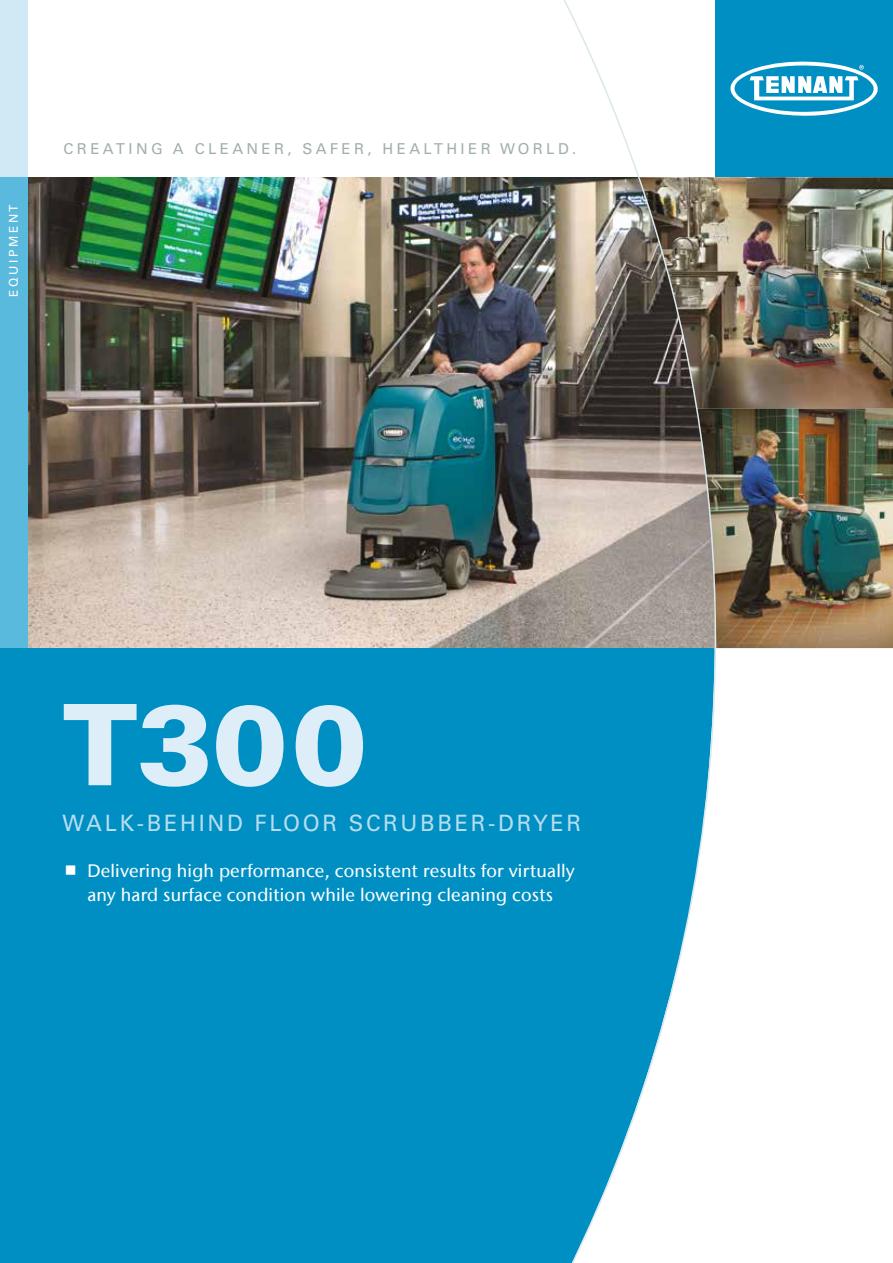
<style>
.page{position:relative;width:893px;height:1263px;background:#fff}
.page>*{position:absolute;margin:0;border:0;box-sizing:border-box;transform-origin:0 0}
.t1{font:900 112.5px "Univers LT Std";color:#ddeef8}
.t2{font:22.5px "Univers LT Std";letter-spacing:.125em;color:#b8ddef}
.t3{font:500 18px/24px "Stone Sans IIITC Com";letter-spacing:.01em;color:#fff}
.t4{font:15px "Univers LT Std";letter-spacing:.225em;color:#a1afae}
.t5{font:12px "Univers LT Std";letter-spacing:.225em;color:#fff}
</style>
<div class="page">
<div style="left:715px;top:0;width:178px;height:177px;background:#008fc3"></div>
<img style="left:27px;top:177px;width:528px;height:471px">
<img style="left:717px;top:177px;width:176px;height:232px">
<img style="left:717px;top:409px;width:176px;height:239px">
<svg style="left:730px;top:61px;width:148px;height:55px"></svg>
<div style="left:0;top:648px;width:893px;height:615px;background:#008fc3"></div>
<div style="left:717px;top:648px;width:176px;height:615px;background:#fff"></div>
<div style="left:0;top:0;width:27px;height:177px;background:#d1e9f5"></div>
<div style="left:0;top:177px;width:27px;height:471px;background:#59badd"></div>
<svg style="left:571px;top:651px;width:146px;height:612px"></svg>
<svg style="left:555px;top:0;width:162px;height:651px"></svg>
<p class="t5" style="left:6px;top:297px;width:95px;rotate:-90deg">EQUIPMENT</p>
<p class="t4" style="left:64px;top:139px;width:514px">CREATING A CLEANER, SAFER, HEALTHIER WORLD.</p>
<h1 class="t1" style="left:63px;top:674px;width:306px">T300</h1>
<p class="t2" style="left:63px;top:810px;width:520px">WALK-BEHIND FLOOR SCRUBBER-DRYER</p>
<p class="t3" style="left:87px;top:858px;width:489px">Delivering high performance, consistent results for virtually any hard surface condition while lowering cleaning costs</p>
</div>
